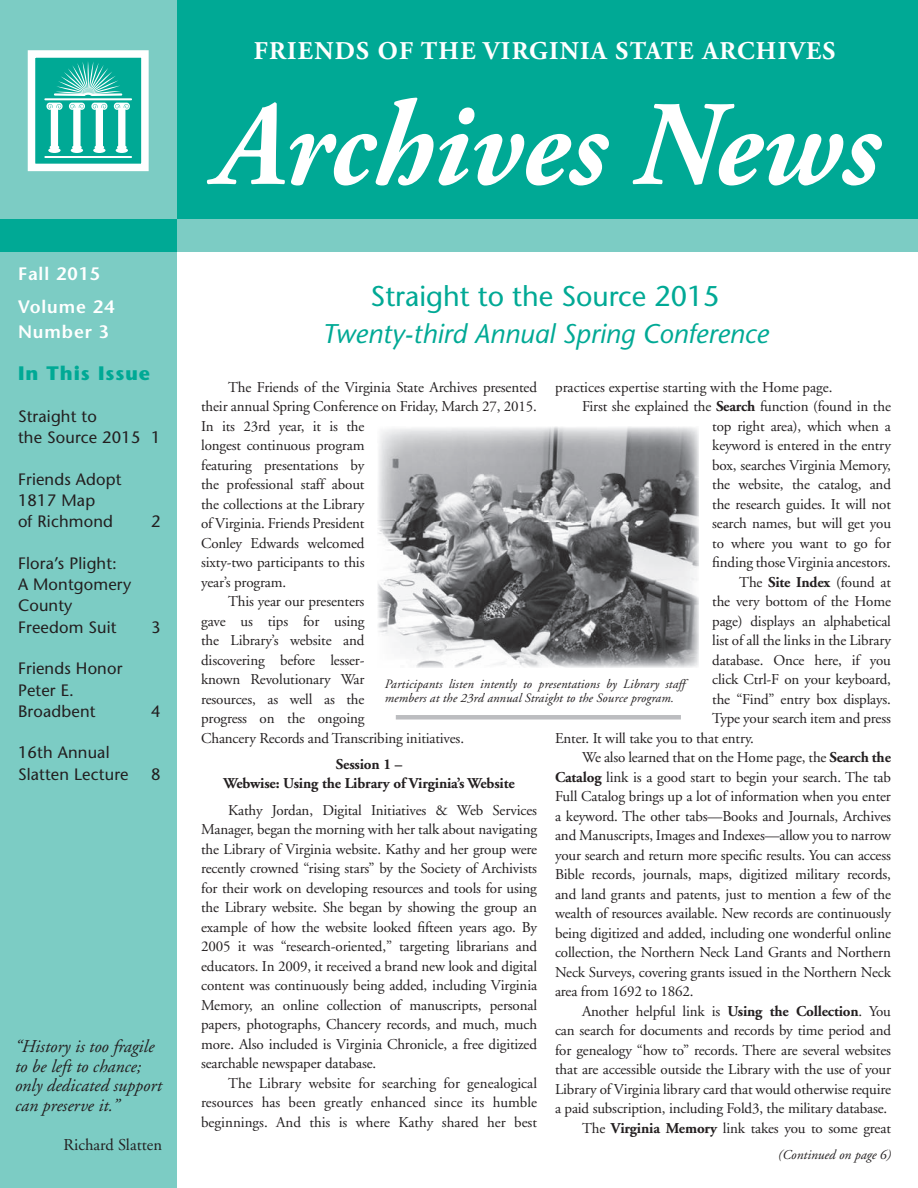
<style>
.page{position:relative;width:918px;height:1188px;background:#fff}
.page>*{position:absolute;margin:0;border:0;box-sizing:border-box;transform-origin:0 0}
.t1{font:italic 700 120.6px "Adobe Garamond Pro";color:#fff}
.t2{font:28.5px "Stone Sans";color:#00a995}
.t3{font:italic 27px "Stone Sans";color:#00a995}
.t4{font:700 25.5px "Adobe Garamond Pro";letter-spacing:.05em;color:#fff}
.t5{font:700 19.5px "Stone Sans";letter-spacing:.05em;color:#00a995}
.t6{font:italic 18px/19.5px "Adobe Garamond";color:#231f20}
.t7{font:600 18px/33px "Stone Sans";letter-spacing:.05em;color:#fff}
.t8{font:16.5px/21px "Stone Sans";letter-spacing:.01em;color:#231f20}
.t9{font:16.5px "Adobe Garamond";color:#231f20}
.t10{font:15px/19.5px "Adobe Garamond";letter-spacing:-.01em;color:#231f20;text-align:justify}
.t11{font:700 15px/19.5px "Adobe Garamond";letter-spacing:-.01em;color:#231f20;text-align:center}
.t12{font:italic 13.5px "Adobe Garamond";color:#231f20}
.t13{font:italic 12.75px/14.2px "Adobe Garamond";letter-spacing:.01em;color:#231f20}
.s1{font-weight:700}
</style>
<div class="page">
<div style="left:0;top:0;width:918px;height:224px;background:#00a995"></div>
<div style="left:0;top:0;width:177px;height:1188px;background:#7cccc4"></div>
<div style="left:0;top:219px;width:918px;height:33px;background:#7cccc4"></div>
<div style="left:0;top:219px;width:177px;height:33px;background:#00a995"></div>
<div style="left:32px;top:54px;width:113px;height:113px;background:#00a995"></div>
<hr style="left:44px;top:156px;width:88px;height:2px;background:#fff">
<hr style="left:44px;top:98px;width:88px;height:2px;background:#fff">
<hr style="left:54px;top:93px;width:31px;height:3px;background:#fff">
<hr style="left:91px;top:93px;width:31px;height:3px;background:#fff">
<svg style="left:55px;top:62px;width:66px;height:34px"></svg>
<svg style="left:46px;top:103px;width:17px;height:50px"></svg>
<svg style="left:69px;top:103px;width:16px;height:50px"></svg>
<svg style="left:91px;top:103px;width:16px;height:50px"></svg>
<svg style="left:114px;top:103px;width:16px;height:50px"></svg>
<div style="left:28px;top:50px;width:121px;height:121px;border:8px solid #fff"></div>
<img style="left:378px;top:427px;width:321px;height:240px">
<div style="left:396px;top:715px;width:285px;height:5px;background:#bcbdc0"></div>
<p class="t7" style="left:18px;top:257px;width:98px">Fall 2015<br>Volume 24</p>
<p class="t7" style="left:18px;top:316px;width:93px">Number 3</p>
<h3 class="t5" style="left:18px;top:361px;width:134px">In This Issue</h3>
<p class="t8" style="left:18px;top:406px;width:144px">Straight to<br>the Source 2015 1</p>
<p class="t8" style="left:18px;top:469px;width:105px">Friends Adopt<br>1817 Map<br>of Richmond</p>
<p class="t8" style="left:151px;top:511px;width:11px">2</p>
<p class="t8" style="left:18px;top:553px;width:115px">Flora’s Plight:<br>A Montgomery<br>County<br>Freedom Suit</p>
<p class="t8" style="left:18px;top:658px;width:106px">Friends Honor<br>Peter E.<br>Broadbent</p>
<p class="t8" style="left:18px;top:742px;width:112px">16th Annual<br>Slatten Lecture</p>
<p class="t8" style="left:151px;top:616px;width:11px">3</p>
<p class="t8" style="left:151px;top:700px;width:11px">4</p>
<p class="t8" style="left:151px;top:763px;width:11px">8</p>
<p class="t6" style="left:15px;top:1038px;width:148px">“History is too fragile to be left to chance; only dedicated support can preserve it.”</p>
<p class="t9" style="left:64px;top:1136px;width:100px">Richard Slatten</p>
<h3 class="t4" style="left:254px;top:36px;width:583px">FRIENDS OF THE VIRGINIA STATE ARCHIVES</h3>
<h1 class="t1" style="left:216px;top:76px;width:664px">Archives News</h1>
<h2 class="t2" style="left:371px;top:279px;width:351px">Straight to the Source 2015</h2>
<h3 class="t3" style="left:322px;top:317px;width:448px">Twenty-third Annual Spring Conference</h3>
<p class="t10" style="left:555px;top:378px;width:279px">practices expertise starting with the Home page.</p>
<p class="t10" style="left:582px;top:397px;width:310px">First she explained the <span class="s1">Search</span> function (found in the</p>
<p class="t10" style="left:712px;top:417px;width:180px">top right area), which when a</p>
<p class="t10" style="left:712px;top:436px;width:180px">keyword is entered in the entry</p>
<p class="t10" style="left:712px;top:456px;width:180px">box, searches Virginia Memory,</p>
<p class="t10" style="left:712px;top:475px;width:180px">the website, the catalog, and</p>
<p class="t10" style="left:712px;top:495px;width:180px">the research guides. It will not</p>
<p class="t10" style="left:712px;top:514px;width:180px">search names, but will get you</p>
<p class="t10" style="left:712px;top:534px;width:180px">to where you want to go for</p>
<p class="t10" style="left:712px;top:553px;width:180px">finding those Virginia ancestors.</p>
<p class="t10" style="left:739px;top:573px;width:153px">The <span class="s1">Site Index</span> (found at</p>
<p class="t10" style="left:712px;top:592px;width:180px">the very bottom of the Home</p>
<p class="t10" style="left:712px;top:612px;width:180px">page) displays an alphabetical</p>
<p class="t10" style="left:712px;top:631px;width:180px">list of all the links in the Library</p>
<p class="t10" style="left:712px;top:651px;width:180px">database. Once here, if you</p>
<p class="t10" style="left:712px;top:670px;width:180px">click Ctrl-F on your keyboard,</p>
<p class="t10" style="left:712px;top:690px;width:180px">the “Find” entry box displays.</p>
<p class="t10" style="left:712px;top:709px;width:180px">Type your search item and press</p>
<p class="t10" style="left:555px;top:729px;width:200px">Enter. It will take you to that entry.</p>
<p class="t10" style="left:582px;top:748px;width:310px">We also learned that on the Home page, the <span class="s1">Search the</span></p>
<p class="t10" style="left:555px;top:768px;width:337px"><span class="s1">Catalog</span> link is a good start to begin your search. The tab</p>
<p class="t10" style="left:555px;top:787px;width:337px">Full Catalog brings up a lot of information when you enter</p>
<p class="t10" style="left:555px;top:807px;width:337px">a keyword. The other tabs—Books and Journals, Archives</p>
<p class="t10" style="left:555px;top:826px;width:337px">and Manuscripts, Images and Indexes—allow you to narrow</p>
<p class="t10" style="left:555px;top:846px;width:337px">your search and return more specific results. You can access</p>
<p class="t10" style="left:555px;top:865px;width:337px">Bible records, journals, maps, digitized military records,</p>
<p class="t10" style="left:555px;top:885px;width:337px">and land grants and patents, just to mention a few of the</p>
<p class="t10" style="left:555px;top:904px;width:337px">wealth of resources available. New records are continuously</p>
<p class="t10" style="left:555px;top:924px;width:337px">being digitized and added, including one wonderful online</p>
<p class="t10" style="left:555px;top:943px;width:337px">collection, the Northern Neck Land Grants and Northern</p>
<p class="t10" style="left:555px;top:963px;width:337px">Neck Surveys, covering grants issued in the Northern Neck</p>
<p class="t10" style="left:555px;top:982px;width:140px">area from 1692 to 1862.</p>
<p class="t10" style="left:582px;top:1002px;width:310px">Another helpful link is <span class="s1">Using the Collection</span>. You</p>
<p class="t10" style="left:555px;top:1021px;width:337px">can search for documents and records by time period and</p>
<p class="t10" style="left:555px;top:1041px;width:337px">for genealogy “how to” records. There are several websites</p>
<p class="t10" style="left:555px;top:1060px;width:337px">that are accessible outside the Library with the use of your</p>
<p class="t10" style="left:555px;top:1080px;width:337px">Library of Virginia library card that would otherwise require</p>
<p class="t10" style="left:555px;top:1099px;width:334px">a paid subscription, including Fold3, the military database.</p>
<p class="t10" style="left:582px;top:1119px;width:310px">The <span class="s1">Virginia Memory</span> link takes you to some great</p>
<p class="t10" style="left:228px;top:378px;width:310px">The Friends of the Virginia State Archives presented</p>
<p class="t10" style="left:201px;top:397px;width:337px">their annual Spring Conference on Friday, March 27, 2015.</p>
<p class="t10" style="left:201px;top:417px;width:165px">In its 23rd year, it is the</p>
<p class="t10" style="left:201px;top:436px;width:165px">longest continuous program</p>
<p class="t10" style="left:201px;top:456px;width:165px">featuring presentations by</p>
<p class="t10" style="left:201px;top:475px;width:165px">the professional staff about</p>
<p class="t10" style="left:201px;top:495px;width:165px">the collections at the Library</p>
<p class="t10" style="left:201px;top:514px;width:165px">of Virginia. Friends President</p>
<p class="t10" style="left:201px;top:534px;width:165px">Conley Edwards welcomed</p>
<p class="t10" style="left:201px;top:553px;width:165px">sixty-two participants to this</p>
<p class="t10" style="left:201px;top:573px;width:87px">year’s program.</p>
<p class="t10" style="left:228px;top:592px;width:138px">This year our presenters</p>
<p class="t10" style="left:201px;top:612px;width:165px">gave us tips for using</p>
<p class="t10" style="left:201px;top:631px;width:165px">the Library’s website and</p>
<p class="t10" style="left:201px;top:651px;width:165px">discovering before lesser-</p>
<p class="t10" style="left:201px;top:670px;width:165px">known Revolutionary War</p>
<p class="t10" style="left:201px;top:690px;width:165px">resources, as well as the</p>
<p class="t10" style="left:201px;top:709px;width:165px">progress on the ongoing</p>
<p class="t10" style="left:201px;top:729px;width:264px">Chancery Records and Transcribing initiatives.</p>
<p class="t11" style="left:223px;top:755px;width:293px">Session 1 –<br>Webwise: Using the Library of Virginia’s Website</p>
<p class="t10" style="left:201px;top:801px;width:337px;text-indent:27px">Kathy Jordan, Digital Initiatives &amp; Web Services Manager, began the morning with her talk about navigating the Library of Virginia website. Kathy and her group were recently crowned “rising stars” by the Society of Archivists for their work on developing resources and tools for using the Library website. She began by showing the group an example of how the website looked fifteen years ago. By 2005 it was “research-oriented,” targeting librarians and educators. In 2009, it received a brand new look and digital content was continuously being added, including Virginia Memory, an online collection of manuscripts, personal papers, photographs, Chancery records, and much, much more. Also included is Virginia Chronicle, a free digitized searchable newspaper database.</p>
<p class="t10" style="left:201px;top:1074px;width:337px;text-indent:27px">The Library website for searching for genealogical resources has been greatly enhanced since its humble beginnings. And this is where Kathy shared her best</p>
<p class="t13" style="left:385px;top:677px;width:302px">Participants listen intently to presentations by Library staff members at the 23rd annual Straight to the Source program.</p>
<p class="t12" style="left:778px;top:1147px;width:114px">(Continued on page 6)</p>
</div>
